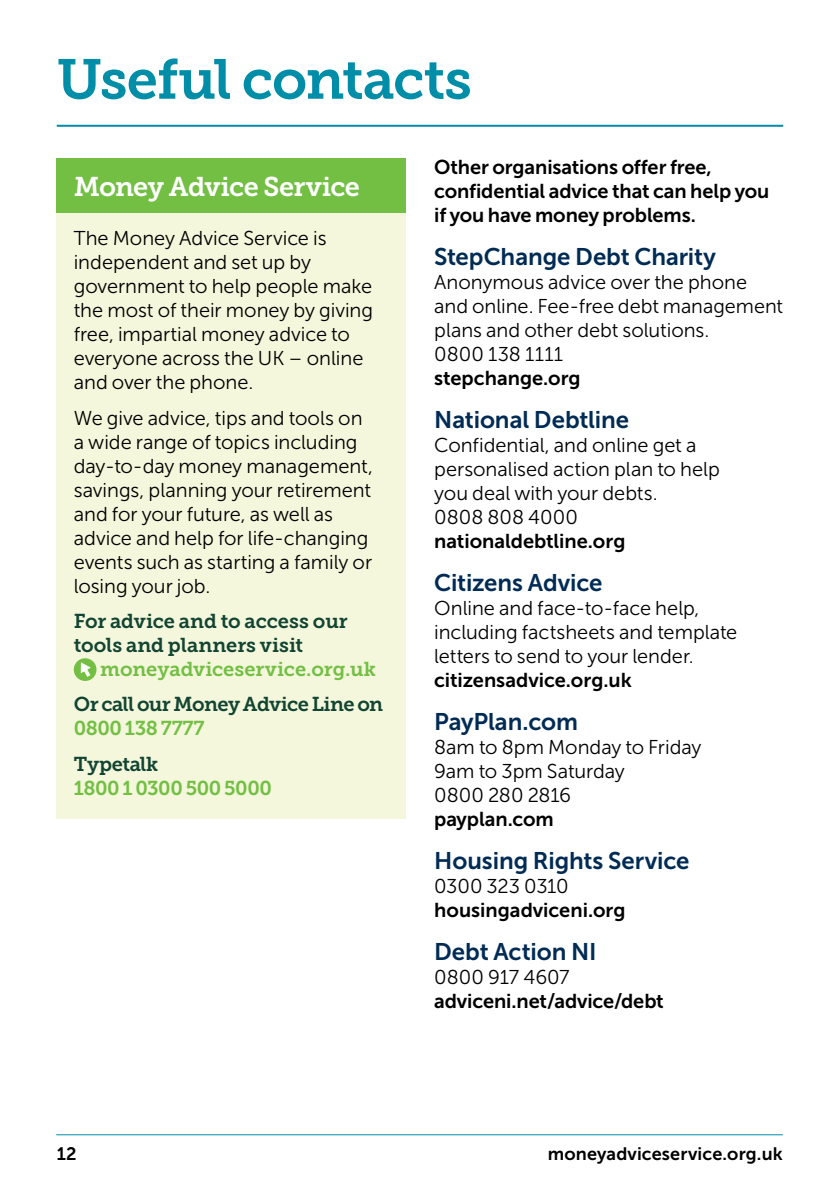
<style>
.page{position:relative;width:840px;height:1191px;background:#fff}
.page>*{position:absolute;margin:0;border:0;box-sizing:border-box;transform-origin:0 0}
.t1{font:56px "Museo Slab 700";letter-spacing:-.02em;color:#008da8}
.t2{font:27px "Museo Slab 700";letter-spacing:-.02em;color:#fff}
.t3{font:24px "Museo Sans 700";letter-spacing:-.005em;color:#002b54}
.t4{font:20px/24px "Museo Sans 300";color:#000}
.t5{font:20px/24px "Museo Sans 700";letter-spacing:-.005em;color:#000}
.t6{font:20px/24px "Museo Slab 700";letter-spacing:-.015em;color:#114432}
.t7{font:20px "Museo Slab 700";letter-spacing:-.01em;color:#72bf44}
.t8{font:20px "Museo Slab 700";letter-spacing:-.035em;color:#114432}
.t9{font:20px "Museo Sans 300";letter-spacing:-.02em;color:#000}
.t10{font:18px "Museo Sans 700";letter-spacing:.01em;color:#000}
</style>
<div class="page">
<hr style="left:56px;top:1134px;width:726px;height:1px;background:#008da8">
<hr style="left:57px;top:125px;width:725px;height:2px;background:#008da8">
<div style="left:57px;top:159px;width:348px;height:54px;background:#72bf44"></div>
<div style="left:57px;top:213px;width:348px;height:605px;background:#f4f7db"></div>
<div style="left:74px;top:658px;width:22px;height:23px;background:#72bf44;border-radius:50%"></div>
<svg style="left:81px;top:662px;width:10px;height:15px"></svg>
<h1 class="t1" style="left:57px;top:48px;width:416px">Useful contacts</h1>
<h2 class="t2" style="left:74px;top:171px;width:287px">Money Advice Service</h2>
<p class="t4" style="left:74px;top:226px;width:301px">The Money Advice Service is independent and set up by government to help people make the most of their money by giving free, impartial money advice to everyone across the UK – online and over the phone.</p>
<p class="t4" style="left:74px;top:406px;width:300px">We give advice, tips and tools on a wide range of topics including day-to-day money management, savings, planning your retirement and for your future, as well as advice and help for life-changing events such as starting a family or losing your job.</p>
<p class="t6" style="left:74px;top:609px;width:275px">For advice and to access our tools and planners visit</p>
<p class="t7" style="left:100px;top:657px;width:277px">moneyadviceservice.org.uk</p>
<p class="t8" style="left:74px;top:693px;width:311px">Or call our Money Advice Line on</p>
<p class="t7" style="left:74px;top:717px;width:132px">0800 138 7777</p>
<p class="t6" style="left:74px;top:752px;width:86px">Typetalk</p>
<p class="t7" style="left:74px;top:776px;width:200px">1800 1 0300 500 5000</p>
<p class="t5" style="left:434px;top:155px;width:336px">Other organisations offer free, confidential advice that can help you if you have money problems.</p>
<p class="t3" style="left:434px;top:243px;width:283px">StepChange Debt Charity</p>
<p class="t4" style="left:434px;top:270px;width:350px">Anonymous advice over the phone and online. Fee-free debt management plans and other debt solutions.<br>0800 138 1111</p>
<p class="t5" style="left:434px;top:366px;width:148px">stepchange.org</p>
<p class="t3" style="left:434px;top:406px;width:196px">National Debtline</p>
<p class="t4" style="left:434px;top:433px;width:287px">Confidential, and online get a personalised action plan to help you deal with your debts.<br>0808 808 4000</p>
<p class="t5" style="left:434px;top:529px;width:193px">nationaldebtline.org</p>
<p class="t3" style="left:434px;top:569px;width:170px">Citizens Advice</p>
<p class="t4" style="left:434px;top:596px;width:304px">Online and face-to-face help, including factsheets and template letters to send to your lender.</p>
<p class="t5" style="left:434px;top:668px;width:199px">citizensadvice.org.uk</p>
<p class="t3" style="left:434px;top:708px;width:145px">PayPlan.com</p>
<p class="t4" style="left:434px;top:735px;width:269px">8am to 8pm Monday to Friday<br>9am to 3pm Saturday<br>0800 280 2816</p>
<p class="t5" style="left:434px;top:807px;width:121px">payplan.com</p>
<p class="t3" style="left:434px;top:847px;width:256px">Housing Rights Service</p>
<p class="t9" style="left:434px;top:875px;width:136px">0300 323 0310</p>
<p class="t5" style="left:434px;top:898px;width:193px">housingadviceni.org</p>
<p class="t3" style="left:434px;top:938px;width:164px">Debt Action NI</p>
<p class="t4" style="left:434px;top:965px;width:137px">0800 917 4607</p>
<p class="t5" style="left:434px;top:989px;width:231px">adviceni.net/advice/debt</p>
<p class="t10" style="left:57px;top:1143px;width:21px">12</p>
<p class="t10" style="left:547px;top:1143px;width:236px">moneyadviceservice.org.uk</p>
</div>
